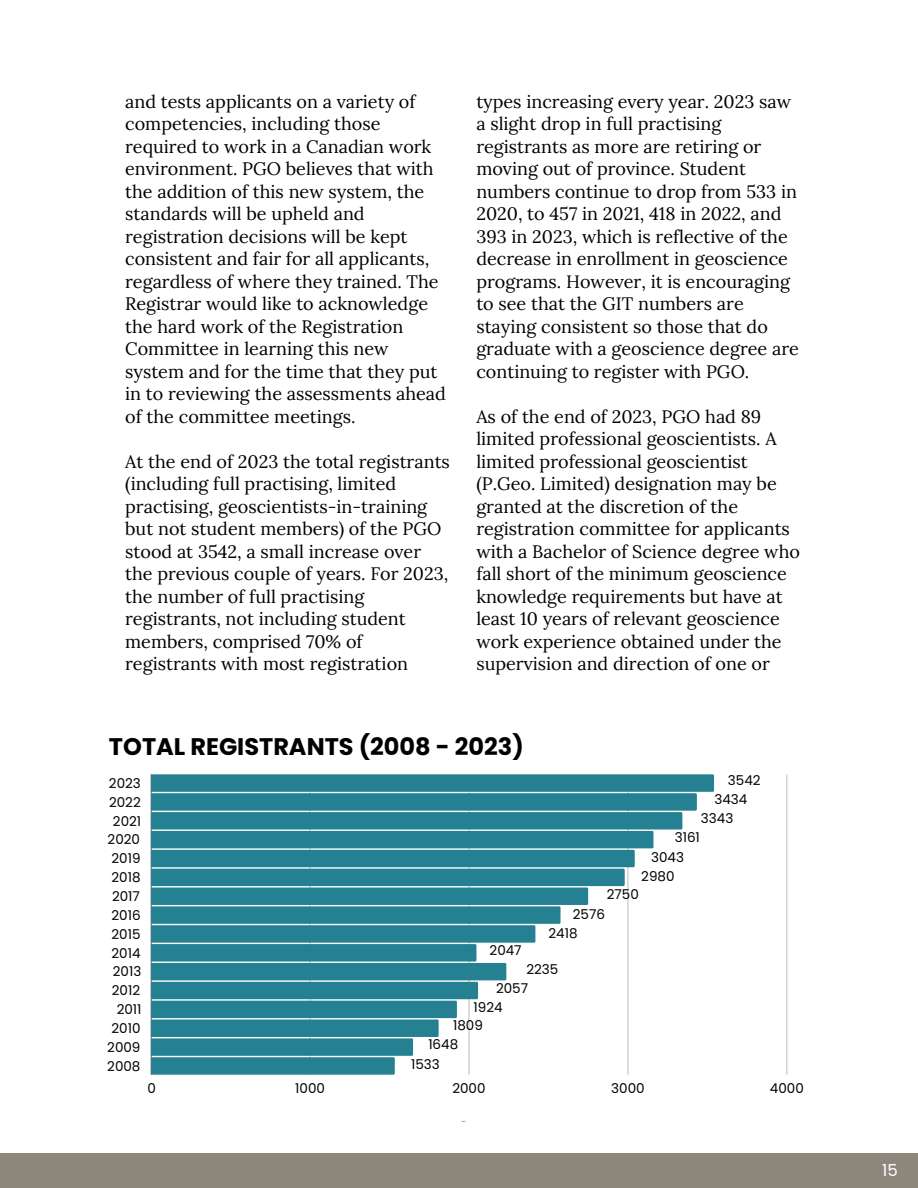
<style>
.page{position:relative;width:918px;height:1188px;background:#fff}
.page>*{position:absolute;margin:0;border:0;box-sizing:border-box;transform-origin:0 0}
.t1{font:700 24px "Poppins";color:#000}
.t2{font:18px/22.5px "Lora";color:#000}
.t3{font:16.5px "Poppins";color:#fff}
.t4{font:13.5px/18.9px "Poppins";color:#000001;text-align:right}
.t5{font:13.5px "Poppins";color:#000}
</style>
<div class="page">
<div style="left:0;top:1153px;width:918px;height:35px;background:#8d867a"></div>
<hr style="left:786px;top:774px;width:1px;height:301px;background:#d1d1d1">
<svg style="left:151px;top:774px;width:563px;height:301px"></svg>
<h2 class="t2" style="left:125px;top:90px;width:322px">and tests applicants on a variety of competencies, including those required to work in a Canadian work environment. PGO believes that with the addition of this new system, the standards will be upheld and registration decisions will be kept consistent and fair for all applicants, regardless of where they trained. The Registrar would like to acknowledge the hard work of the Registration Committee in learning this new system and for the time that they put in to reviewing the assessments ahead of the committee meetings.</h2>
<h2 class="t2" style="left:125px;top:450px;width:326px">At the end of 2023 the total registrants (including full practising, limited practising, geoscientists-in-training but not student members) of the PGO stood at 3542, a small increase over the previous couple of years. For 2023, the number of full practising registrants, not including student members, comprised 70% of registrants with most registration</h2>
<h2 class="t2" style="left:476px;top:90px;width:324px">types increasing every year. 2023 saw a slight drop in full practising registrants as more are retiring or moving out of province. Student numbers continue to drop from 533 in 2020, to 457 in 2021, 418 in 2022, and 393 in 2023, which is reflective of the decrease in enrollment in geoscience programs. However, it is encouraging to see that the GIT numbers are staying consistent so those that do graduate with a geoscience degree are continuing to register with PGO.</h2>
<h2 class="t2" style="left:476px;top:405px;width:325px">As of the end of 2023, PGO had 89 limited professional geoscientists. A limited professional geoscientist (P.Geo. Limited) designation may be granted at the discretion of the registration committee for applicants with a Bachelor of Science degree who fall short of the minimum geoscience knowledge requirements but have at least 10 years of relevant geoscience work experience obtained under the supervision and direction of one or</h2>
<h3 class="t1" style="left:109px;top:730px;width:416px">TOTAL REGISTRANTS (2008 - 2023)</h3>
<p class="t4" style="left:107px;top:774px;width:36px">2023<br>2022<br>2021<br>2020<br>2019<br>2018<br>2017<br>2016<br>2015<br>2014<br>2013<br>2012<br>2011<br>2010<br>2009<br>2008</p>
<h3 class="t5" style="left:728px;top:771px;width:34px">3542</h3>
<h3 class="t5" style="left:715px;top:790px;width:34px">3434</h3>
<h3 class="t5" style="left:701px;top:808px;width:34px">3343</h3>
<h3 class="t5" style="left:675px;top:828px;width:27px">3161</h3>
<h3 class="t5" style="left:651px;top:847px;width:34px">3043</h3>
<h3 class="t5" style="left:641px;top:867px;width:35px">2980</h3>
<h3 class="t5" style="left:607px;top:885px;width:34px">2750</h3>
<h3 class="t5" style="left:490px;top:941px;width:34px">2047</h3>
<h3 class="t5" style="left:573px;top:904px;width:34px">2576</h3>
<h3 class="t5" style="left:549px;top:923px;width:31px">2418</h3>
<h3 class="t5" style="left:526px;top:960px;width:33px">2235</h3>
<h3 class="t5" style="left:496px;top:979px;width:34px">2057</h3>
<h3 class="t5" style="left:474px;top:997px;width:31px">1924</h3>
<h3 class="t5" style="left:453px;top:1016px;width:31px">1809</h3>
<h3 class="t5" style="left:428px;top:1035px;width:31px">1648</h3>
<p class="t5" style="left:411px;top:1055px;width:30px">1533</p>
<p class="t4" style="left:147px;top:1079px;width:10px">0</p>
<p class="t4" style="left:295px;top:1079px;width:31px">1000</p>
<p class="t4" style="left:452px;top:1079px;width:35px">2000</p>
<p class="t4" style="left:611px;top:1079px;width:35px">3000</p>
<p class="t4" style="left:770px;top:1079px;width:35px">4000</p>
<p class="t3" style="left:882px;top:1159px;width:17px">15</p>
</div>
